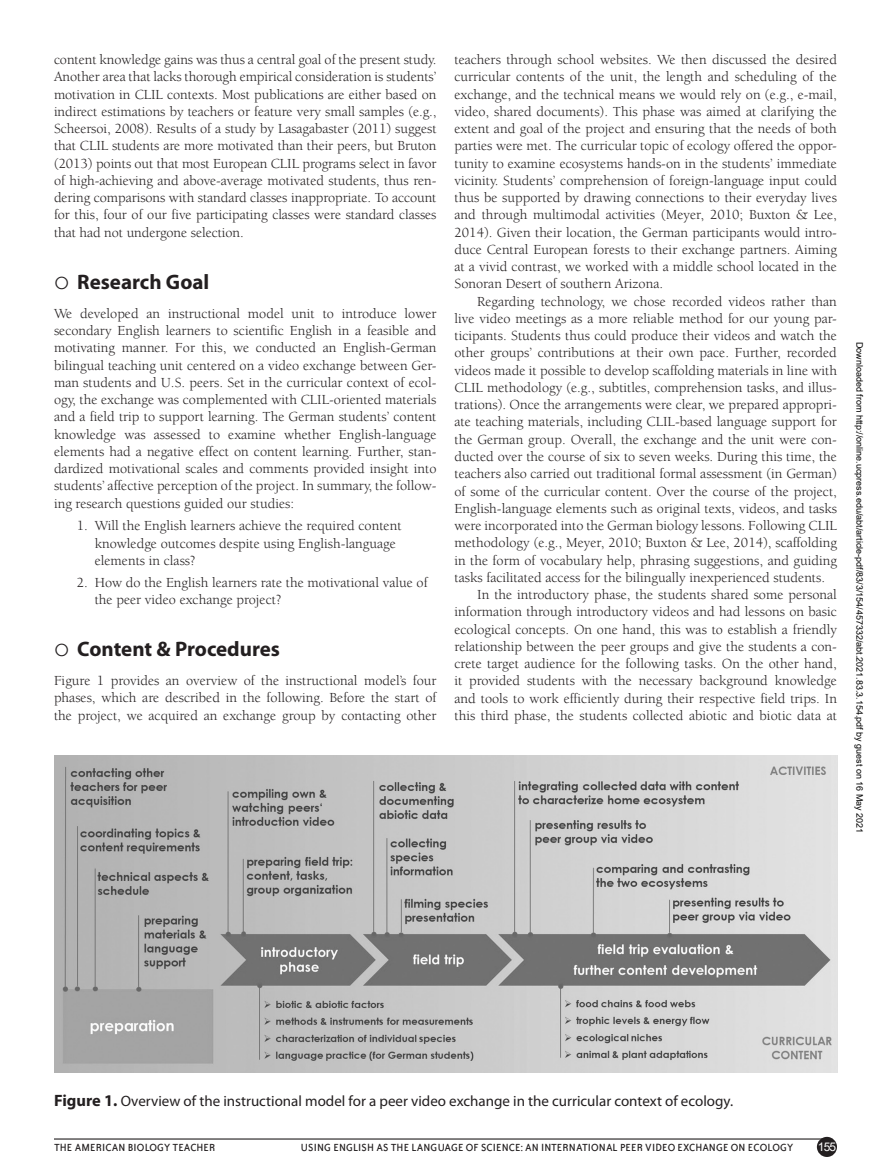
<style>
.page{position:relative;width:891px;height:1175px;background:#fff}
.page>*{position:absolute;margin:0;border:0;box-sizing:border-box;transform-origin:0 0}
.t1{font:700 21px "Myriad Pro";color:#231f20}
.CP{font:15px "Myriad Pro";color:#231f20}
.TEXT_IND{font:14.25px/17.2px "Berkeley Std";color:#231f20;text-align:justify}
.TEXT{font:14.25px/17.2px "Berkeley Std";color:#231f20;text-align:justify}
.t2{font:14.25px/17.2px "Berkeley";color:#231f20}
.t3{font:12px "Bailey Sans ITC";letter-spacing:.015em;color:#231f20}
.t4{font:12px "Arial";color:#fff}
.t5{font:9px "Arial";color:#000}
.s1{font-weight:700;font-size:16.5px}
</style>
<div class="page">
<div style="left:817px;top:1136px;width:20px;height:20px;background:#231f20;border-radius:50%"></div>
<hr style="left:54px;top:1138px;width:777px;height:1px;background:#231f20">
<img style="left:54px;top:756px;width:784px;height:316px">
<p class="TEXT_IND" style="left:54px;top:51px;width:384px">content knowledge gains was thus a central goal of the present study.<br>Another area that lacks thorough empirical consideration is students’ motivation in CLIL contexts. Most publications are either based on indirect estimations by teachers or feature very small samples (e.g., Scheersoi, 2008). Results of a study by Lasagabaster (2011) suggest that CLIL students are more motivated than their peers, but Bruton (2013) points out that most European CLIL programs select in favor of high-achieving and above-average motivated students, thus ren&shy;dering comparisons with standard classes inappropriate. To account for this, four of our five participating classes were standard classes that had not undergone selection.</p>
<p class="t1" style="left:77px;top:267px;width:134px">Research Goal</p>
<p class="TEXT" style="left:54px;top:305px;width:384px">We developed an instructional model unit to introduce lower secondary English learners to scientific English in a feasible and motivating manner. For this, we conducted an English-German bilingual teaching unit centered on a video exchange between Ger&shy;man students and U.S. peers. Set in the curricular context of ecol&shy;ogy, the exchange was complemented with CLIL-oriented materials and a field trip to support learning. The German students’ content knowledge was assessed to examine whether English-language elements had a negative effect on content learning. Further, stan&shy;dardized motivational scales and comments provided insight into students’ affective perception of the project. In summary, the follow&shy;ing research questions guided our studies:</p>
<p class="t2" style="left:95px;top:517px;width:308px;text-indent:-18px">1. Will the English learners achieve the required content knowledge outcomes despite using English-language elements in class?</p>
<p class="t2" style="left:95px;top:573px;width:334px;text-indent:-18px">2. How do the English learners rate the motivational value of the peer video exchange project?</p>
<p class="t1" style="left:77px;top:634px;width:204px">Content &amp; Procedures</p>
<p class="TEXT" style="left:54px;top:672px;width:384px">Figure 1 provides an overview of the instructional model’s four phases, which are described in the following. Before the start of the project, we acquired an exchange group by contacting other</p>
<p class="TEXT" style="left:454px;top:51px;width:384px">teachers through school websites. We then discussed the desired curricular contents of the unit, the length and scheduling of the exchange, and the technical means we would rely on (e.g., e-mail, video, shared documents). This phase was aimed at clarifying the extent and goal of the project and ensuring that the needs of both parties were met. The curricular topic of ecology offered the oppor&shy;tunity to examine ecosystems hands-on in the students’ immediate vicinity. Students’ comprehension of foreign-language input could thus be supported by drawing connections to their everyday lives and through multimodal activities (Meyer, 2010; Buxton &amp; Lee, 2014). Given their location, the German participants would intro&shy;duce Central European forests to their exchange partners. Aiming at a vivid contrast, we worked with a middle school located in the Sonoran Desert of southern Arizona.</p>
<p class="TEXT_IND" style="left:454px;top:293px;width:384px;text-indent:23px">Regarding technology, we chose recorded videos rather than live video meetings as a more reliable method for our young par&shy;ticipants. Students thus could produce their videos and watch the other groups’ contributions at their own pace. Further, recorded videos made it possible to develop scaffolding materials in line with CLIL methodology (e.g., subtitles, comprehension tasks, and illus&shy;trations). Once the arrangements were clear, we prepared appropri&shy;ate teaching materials, including CLIL-based language support for the German group. Overall, the exchange and the unit were con&shy;ducted over the course of six to seven weeks. During this time, the teachers also carried out traditional formal assessment (in German) of some of the curricular content. Over the course of the project, English-language elements such as original texts, videos, and tasks were incorporated into the German biology lessons. Following CLIL methodology (e.g., Meyer, 2010; Buxton &amp; Lee, 2014), scaffolding in the form of vocabulary help, phrasing suggestions, and guiding tasks facilitated access for the bilingually inexperienced students.</p>
<p class="TEXT_IND" style="left:454px;top:586px;width:384px;text-indent:23px">In the introductory phase, the students shared some personal information through introductory videos and had lessons on basic ecological concepts. On one hand, this was to establish a friendly relationship between the peer groups and give the students a con&shy;crete target audience for the following tasks. On the other hand, it provided students with the necessary background knowledge and tools to work efficiently during their respective field trips. In this third phase, the students collected abiotic and biotic data at</p>
<p class="t5" style="left:863px;top:342px;width:493px;rotate:90deg">Downloaded from http://online.ucpress.edu/abt/article-pdf/83/3/154/457332/abt.2021.83.3.154.pdf by guest on 16 May 2021</p>
<p class="CP" style="left:54px;top:1090px;width:681px"><span class="s1">Figure 1.</span> Overview of the instructional model for a peer video exchange in the curricular context of ecology.</p>
<p class="t3" style="left:54px;top:1141px;width:163px">THE AMERICAN BIOLOGY TEACHER</p>
<p class="t3" style="left:301px;top:1141px;width:494px">USING ENGLISH AS THE LANGUAGE OF SCIENCE: AN INTERNATIONAL PEER VIDEO EXCHANGE ON ECOLOGY</p>
<p class="t4" style="left:818px;top:1138px;width:20px">155</p>
</div>
